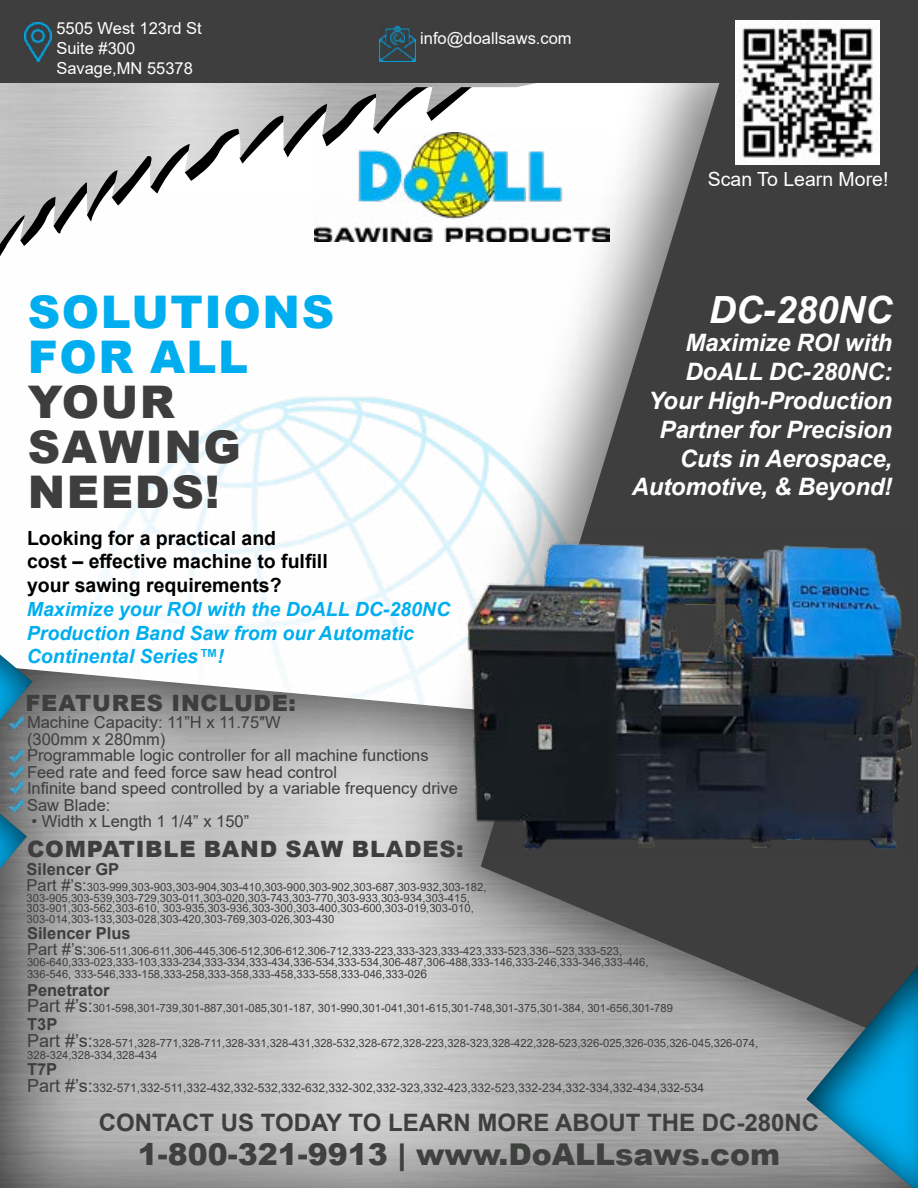
<style>
.page{position:relative;width:918px;height:1188px;background:#fff}
.page>*{position:absolute;margin:0;border:0;box-sizing:border-box;transform-origin:0 0}
.t1{font:900 45px/45px "Arial";letter-spacing:.035em;color:#3e3e3e}
.t2{font:900 45px/45px "Arial";letter-spacing:.035em;color:#00aeef}
.t3{font:italic 700 37.5px "Arial";color:#fff}
.t4{font:900 30px "Arial";color:#3f413f}
.t5{font:italic 700 24px/28.8px "Arial";letter-spacing:-.01em;color:#fff;text-align:right}
.t6{font:700 24px "Arial";color:#3e3e3e}
.t7{font:900 22.5px "Arial";letter-spacing:.035em;color:#3e3e3e}
.t8{font:italic 700 19.5px/23.4px "Arial";color:#00aeef}
.t9{font:700 19.5px/23.4px "Arial";color:#000}
.t10{font:19.5px "Arial";color:#fff}
.t11{font:16.5px/16.5px "Arial";color:#3e3e3e}
.t12{font:16.5px/19.8px "Arial";color:#fff}
.t13{font:700 16.5px "Arial";color:#3e3e3e}
.t14{font:12px "Arial";color:#3e3e3e}
.t15{font:11.25px/10.5px "Arial";color:#3e3e3e}
.s1{font-size:16.5px}
.s2{font-size:12px}
.s3{font-size:18px}
</style>
<div class="page">
<img style="left:96px;top:396px;width:303px;height:260px">
<img style="left:0;top:83px;width:399px;height:161px">
<div style="left:0;top:656px;width:918px;height:532px;background:#000;opacity:.75"></div>
<div style="left:399px;top:7px;width:519px;height:1120px;background:#000;opacity:.52"></div>
<svg style="left:481px;top:83px;width:437px;height:966px;fill:#3e3e3e"></svg>
<div style="left:792px;top:940px;width:126px;height:248px;background:#000;opacity:.75"></div>
<img style="left:315px;top:133px;width:294px;height:108px">
<div style="left:0;top:0;width:918px;height:83px;background:#3e3e3e"></div>
<img style="left:24px;top:22px;width:28px;height:39px">
<img style="left:380px;top:26px;width:36px;height:36px">
<img style="left:459px;top:526px;width:459px;height:336px">
<div style="left:0;top:764px;width:40px;height:162px;background:#929292"></div>
<svg style="left:0;top:771px;width:32px;height:154px"></svg>
<div style="left:0;top:609px;width:45px;height:162px;background:#000;opacity:.75"></div>
<img style="left:735px;top:21px;width:144px;height:143px">
<img style="left:9px;top:798px;width:14px;height:14px">
<h3 class="t12" style="left:56px;top:19px;width:147px">5505 West 123rd St<br>Suite #300<br>Savage,MN 55378</h3>
<h3 class="t12" style="left:420px;top:29px;width:153px">info@doallsaws.com</h3>
<h1 class="t2" style="left:28px;top:288px;width:308px">SOLUTIONS<br>FOR ALL</h1>
<h1 class="t1" style="left:28px;top:378px;width:215px">YOUR<br>SAWING<br>NEEDS!</h1>
<h3 class="t9" style="left:27px;top:527px;width:302px">Looking for a practical and<br>cost – effective machine to fulfill your sawing requirements?</h3>
<h3 class="t8" style="left:27px;top:598px;width:425px">Maximize your ROI with the DoALL DC-280NC<br>Production Band Saw from our Automatic<br>Continental Series™!</h3>
<h3 class="t7" style="left:26px;top:686px;width:272px">FEATURES INCLUDE:</h3>
<h3 class="t11" style="left:27px;top:714px;width:433px">Machine Capacity: 11”H x 11.75″W<br>(300mm x 280mm)<br>Programmable logic controller for all machine functions Feed rate and feed force saw head control<br>Infinite band speed controlled by a variable frequency drive Saw Blade:</h3>
<h3 class="t11" style="left:32px;top:813px;width:219px">• Width x Length 1 1/4” x 150”</h3>
<h3 class="t7" style="left:27px;top:832px;width:438px">COMPATIBLE BAND SAW BLADES:</h3>
<h3 class="t13" style="left:27px;top:857px;width:94px">Silencer GP</h3>
<p class="t15" style="left:27px;top:882px;width:461px"><span class="s1">Part #’s:</span>303-999,303-903,303-904,303-410,303-900,303-902,303-687,303-932,303-182, 303-905,303-539,303-729,303-011,303-020,303-743,303-770,303-933,303-934,303-415, 303-901,303-562,303-610, 303-935,303-936,303-300,303-400,303-600,303-019,303-010, 303-014,303-133,303-028,303-420,303-769,303-026,303-430</p>
<h3 class="t10" style="left:708px;top:166px;width:182px">Scan To Learn More!</h3>
<h2 class="t3" style="left:709px;top:284px;width:185px">DC-280NC</h2>
<h3 class="t5" style="left:632px;top:329px;width:262px">Maximize ROI with<br>DoALL DC-280NC:<br>Your High-Production<br>Partner for Precision<br>Cuts in Aerospace,<br>Automotive, &amp; Beyond!</h3>
<h3 class="t13" style="left:27px;top:921px;width:105px">Silencer Plus</h3>
<p class="t15" style="left:27px;top:946px;width:623px"><span class="s1">Part #’s:</span>306-511,306-611,306-445,306-512,306-612,306-712,333-223,333-323,333-423,333-523,336--523,333-523,<br>306-640,333-023,333-103,333-234,333-334,333-434,336-534,333-534,306-487,306-488,333-146,333-246,333-346,333-446,</p>
<p class="t15" style="left:27px;top:969px;width:402px">336-546, 333-546,333-158,333-258,333-358,333-458,333-558,333-046,333-02<span class="s2">6</span></p>
<h3 class="t13" style="left:27px;top:1013px;width:32px">T3P</h3>
<p class="t15" style="left:27px;top:1037px;width:732px;line-height:12px"><span class="s3">Part #’s:</span>328-571,328-771,328-711,328-331,328-431,328-532,328-672,328-223,328-323,328-422,328-523,326-025,326-035,326-045,326-074,<br>328-324,328-334,328-434</p>
<h3 class="t13" style="left:27px;top:1058px;width:32px">T7P</h3>
<p class="t14" style="left:27px;top:1079px;width:679px"><span class="s3">Part #’s:</span>332-571,332-511,332-432,332-532,332-632,332-302,332-323,332-423,332-523,332-234,332-334,332-434,332-534</p>
<h3 class="t13" style="left:27px;top:978px;width:84px">Penetrator</h3>
<p class="t15" style="left:27px;top:1003px;width:648px"><span class="s3">Part #’s:</span>301-598,301-739,301-887,301-085,301-187, 301-990,301-041,301-615,301-748,301-375,301-384, 301-656,301-789</p>
<h3 class="t6" style="left:99px;top:1105px;width:722px">CONTACT US TODAY TO LEARN MORE ABOUT THE DC-280NC</h3>
<h3 class="t4" style="left:138px;top:1132px;width:644px">1-800-321-9913 | www.DoALLsaws.com</h3>
</div>
